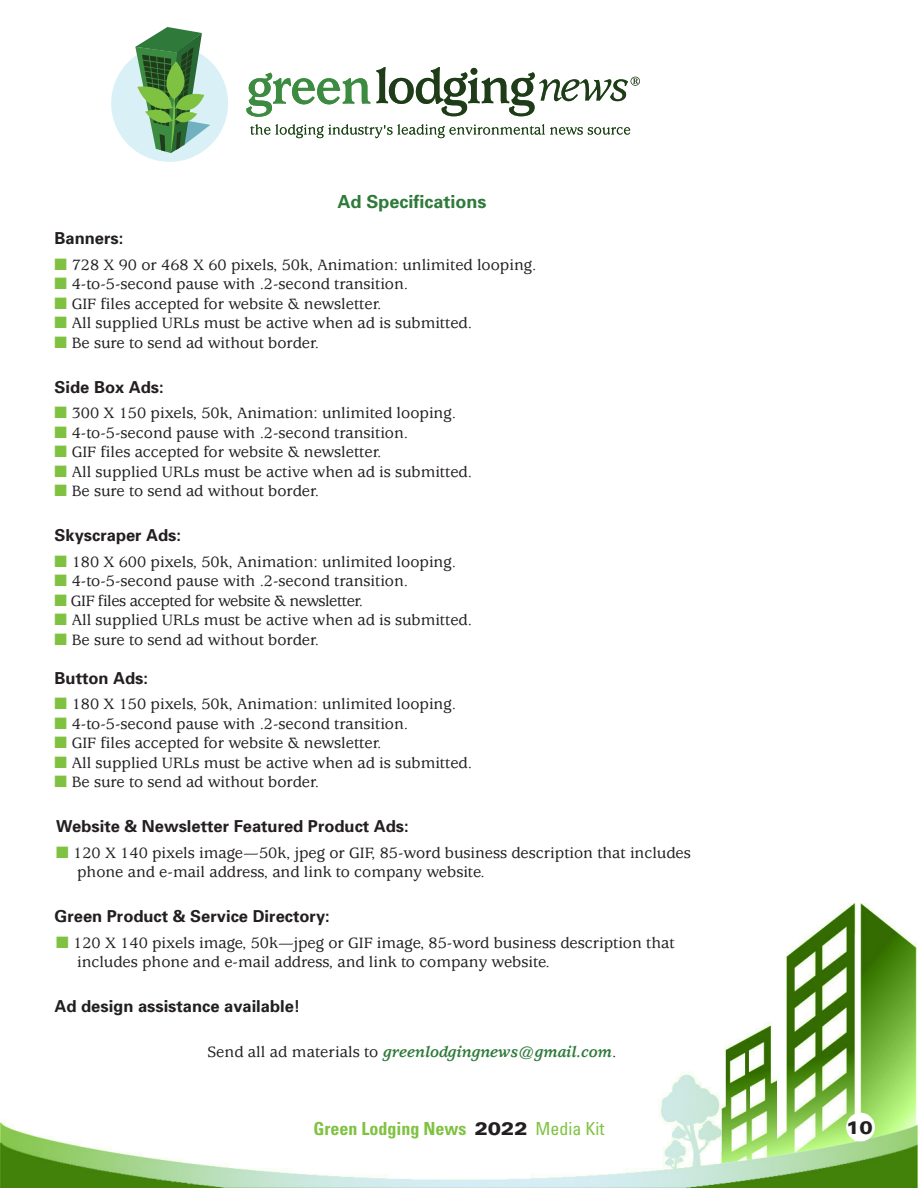
<style>
.page{position:relative;width:918px;height:1188px;background:#fff}
.page>*{position:absolute;margin:0;border:0;box-sizing:border-box;transform-origin:0 0}
.t1{font:700 condensed 18px "Univers";color:#7fc241}
.t2{font:700 18px "Univers";color:#2f7a3b}
.t3{font:900 expanded 18px "Univers";color:#231f20}
.t4{font:500 16.5px/19.5px "Usherwood";color:#231f20}
.t5{font:700 16.5px "Univers";color:#231f20}
.t6{font:italic 700 16.5px "Usherwood";letter-spacing:.005em;color:#2f7a3b}
.t7{font:500 16.5px "Usherwood";letter-spacing:-.025em;color:#231f20}
.s1{color:#7fc241}
.s2{font-weight:500;font-style:normal;color:#231f20}
.s3{font-weight:900;font-stretch:expanded;color:#231f20}
.s4{font-weight:400}
</style>
<div class="page">
<svg style="left:250px;top:124px;width:380px;height:14px"></svg>
<svg style="left:377px;top:67px;width:263px;height:49px"></svg>
<svg style="left:246px;top:73px;width:124px;height:44px"></svg>
<svg style="left:111px;top:27px;width:117px;height:135px"></svg>
<img style="left:0;top:904px;width:918px;height:284px">
<div style="left:846px;top:1113px;width:29px;height:29px;background:#fff;border-radius:50%"></div>
<p class="t2" style="left:337px;top:190px;width:151px">Ad Specifications</p>
<p class="t5" style="left:55px;top:228px;width:70px">Banners:</p>
<p class="t4" style="left:55px;top:255px;width:483px"><span class="s1">■</span> 728 X 90 or 468 X 60 pixels, 50k, Animation: unlimited looping.</p>
<p class="t4" style="left:55px;top:275px;width:355px"><span class="s1">■</span> 4-to-5-second pause with .2-second transition.</p>
<p class="t4" style="left:55px;top:294px;width:328px"><span class="s1">■</span> GIF files accepted for website &amp; newsletter.</p>
<p class="t4" style="left:55px;top:314px;width:419px"><span class="s1">■</span> All supplied URLs must be active when ad is submitted.</p>
<p class="t4" style="left:55px;top:333px;width:266px"><span class="s1">■</span> Be sure to send ad without border.</p>
<p class="t5" style="left:55px;top:376px;width:111px">Side Box Ads:</p>
<p class="t4" style="left:55px;top:404px;width:403px"><span class="s1">■</span> 300 X 150 pixels, 50k, Animation: unlimited looping.</p>
<p class="t4" style="left:55px;top:423px;width:355px"><span class="s1">■</span> 4-to-5-second pause with .2-second transition.</p>
<p class="t4" style="left:55px;top:443px;width:328px"><span class="s1">■</span> GIF files accepted for website &amp; newsletter.</p>
<p class="t4" style="left:55px;top:462px;width:419px"><span class="s1">■</span> All supplied URLs must be active when ad is submitted.</p>
<p class="t4" style="left:55px;top:482px;width:266px"><span class="s1">■</span> Be sure to send ad without border.</p>
<p class="t5" style="left:55px;top:525px;width:128px">Skyscraper Ads:</p>
<p class="t4" style="left:55px;top:552px;width:403px"><span class="s1">■</span> 180 X 600 pixels, 50k, Animation: unlimited looping.</p>
<p class="t4" style="left:55px;top:572px;width:355px"><span class="s1">■</span> 4-to-5-second pause with .2-second transition.</p>
<p class="t7" style="left:55px;top:591px;width:310px"><span class="s1">■</span> GIF files accepted for website &amp; newsletter.</p>
<p class="t4" style="left:55px;top:611px;width:419px"><span class="s1">■</span> All supplied URLs must be active when ad is submitted.</p>
<p class="t4" style="left:55px;top:630px;width:266px"><span class="s1">■</span> Be sure to send ad without border.</p>
<p class="t5" style="left:55px;top:667px;width:95px">Button Ads:</p>
<p class="t4" style="left:55px;top:695px;width:403px"><span class="s1">■</span> 180 X 150 pixels, 50k, Animation: unlimited looping.</p>
<p class="t4" style="left:55px;top:714px;width:355px"><span class="s1">■</span> 4-to-5-second pause with .2-second transition.</p>
<p class="t4" style="left:55px;top:734px;width:328px"><span class="s1">■</span> GIF files accepted for website &amp; newsletter.</p>
<p class="t4" style="left:55px;top:753px;width:419px"><span class="s1">■</span> All supplied URLs must be active when ad is submitted.</p>
<p class="t4" style="left:55px;top:773px;width:266px"><span class="s1">■</span> Be sure to send ad without border.</p>
<p class="t5" style="left:56px;top:816px;width:354px">Website &amp; Newsletter Featured Product Ads:</p>
<p class="t4" style="left:77px;top:843px;width:615px;text-indent:-21px"><span class="s1">■</span> 120 X 140 pixels image—50k, jpeg or GIF, 85-word business description that includes phone and e-mail address, and link to company website.</p>
<p class="t5" style="left:55px;top:906px;width:277px">Green Product &amp; Service Directory:</p>
<p class="t4" style="left:77px;top:933px;width:599px;text-indent:-21px"><span class="s1">■</span> 120 X 140 pixels image, 50k—jpeg or GIF image, 85-word business description that includes phone and e-mail address, and link to company website.</p>
<p class="t5" style="left:55px;top:996px;width:247px">Ad design assistance available!</p>
<p class="t6" style="left:207px;top:1043px;width:410px"><span class="s2">Send all ad materials to</span> greenlodgingnews@gmail.com<span class="s2">.</span></p>
<p class="t1" style="left:313px;top:1117px;width:293px">Green Lodging News <span class="s3">2022</span> <span class="s4">Media Kit</span></p>
<p class="t3" style="left:846px;top:1117px;width:28px">10</p>
</div>
